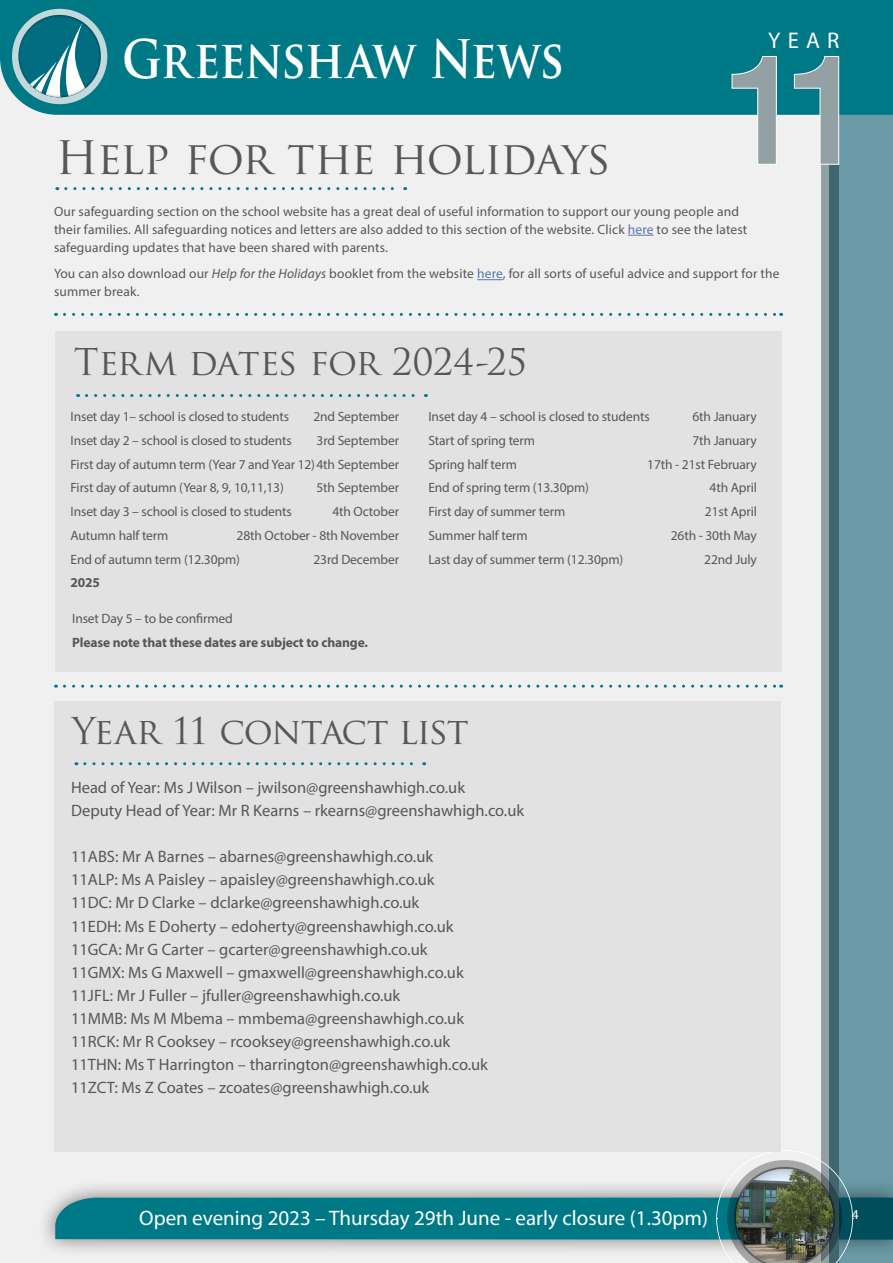
<style>
.page{position:relative;width:893px;height:1263px;background:#f0f0f1}
.page>*{position:absolute;margin:0;border:0;box-sizing:border-box;transform-origin:0 0}
.t1{font:700 51.75px "Trajan Pro";letter-spacing:-.015em;color:#fff;scale:.87 1}
.t2{font:45px "Trajan Pro";letter-spacing:-.035em;color:#575756}
.t3{font:36px "Trajan Pro";letter-spacing:-.025em;color:#575756}
.t4{font:22.8px "Myriad Pro";color:#fff}
.t5{font:21px "Myriad Pro";color:#fff}
.t6{font:16.5px/23.1px "Myriad Pro";color:#575756}
.t7{font:13.5px/23.7px "Myriad Pro";letter-spacing:-.01em;color:#575756;text-align:justify}
.t8{font:13.5px/18px "Myriad Pro";letter-spacing:.01em;color:#575756}
.t9{font:700 13.5px "Myriad Pro";letter-spacing:-.01em;color:#575756}
.t10{font:13.5px "Myriad Pro";color:#fff}
.s1{color:#5576af}
.s2{font-style:italic}
</style>
<div class="page">
<div style="left:37px;top:1178px;width:856px;height:80px;background:#000;opacity:.5"></div>
<div style="left:822px;top:6px;width:17px;height:1257px;background:#93a1a4"></div>
<svg style="left:829px;top:115px;width:64px;height:1035px;background:#5f8d98"></svg>
<div style="left:0;top:0;width:893px;height:115px;background:#007987"></div>
<div style="left:12px;top:9px;width:95px;height:95px;background:#c1d9dd;border-radius:50%"></div>
<div style="left:6px;top:3px;width:108px;height:95px;background:#000;opacity:.75"></div>
<svg style="left:731px;top:56px;width:108px;height:109px"></svg>
<svg style="left:55px;top:1150px;width:838px;height:113px"></svg>
<div style="left:722px;top:1158px;width:123px;height:105px;background:#000;opacity:.4"></div>
<div style="left:54px;top:702px;width:726px;height:450px;background:#e1e1e1"></div>
<svg style="left:85px;top:762px;width:340px;height:3px"></svg>
<div style="left:56px;top:331px;width:726px;height:341px;background:#e1e1e1"></div>
<svg style="left:87px;top:394px;width:339px;height:3px"></svg>
<svg style="left:64px;top:313px;width:718px;height:3px"></svg>
<svg style="left:64px;top:685px;width:718px;height:3px"></svg>
<svg style="left:66px;top:187px;width:340px;height:3px"></svg>
<svg style="left:628px;top:235px;width:26px;height:1px"></svg>
<svg style="left:477px;top:279px;width:26px;height:1px"></svg>
<h1 class="t1" style="left:122px;top:27px;width:509px">Greenshaw News</h1>
<h3 class="t4" style="left:768px;top:26px;width:73px">YEAR</h3>
<h2 class="t2" style="left:55px;top:129px;width:557px">Help for the holidays</h2>
<p class="t8" style="left:54px;top:202px;width:695px">Our safeguarding section on the school website has a great deal of useful information to support our young people and their families. All safeguarding notices and letters are also added to this section of the website. Click <span class="s1">here</span> to see the latest safeguarding updates that have been shared with parents.</p>
<p class="t8" style="left:54px;top:265px;width:727px">You can also download our <span class="s2">Help for the Holidays</span> booklet from the website <span class="s1">here</span>, for all sorts of useful advice and support for the summer break.</p>
<h3 class="t3" style="left:74px;top:339px;width:455px">Term dates for 2024-25</h3>
<p class="t7" style="left:71px;top:404px;width:220px">Inset day 1– school is closed to students</p>
<p class="t7" style="left:313px;top:404px;width:87px">2nd September</p>
<p class="t7" style="left:71px;top:428px;width:223px">Inset day 2 – school is closed to students</p>
<p class="t7" style="left:71px;top:428px;width:330px;text-indent:246px">3rd September First day of autumn term (Year 7 and Year 12)4th September First day of autumn (Year 8, 9, 10,11,13)</p>
<p class="t7" style="left:316px;top:476px;width:84px">5th September</p>
<p class="t7" style="left:71px;top:499px;width:223px">Inset day 3 – school is closed to students</p>
<p class="t7" style="left:332px;top:499px;width:68px">4th October</p>
<p class="t7" style="left:71px;top:523px;width:99px">Autumn half term</p>
<p class="t7" style="left:71px;top:523px;width:330px;text-indent:166px">28th October - 8th November<br>End of autumn term (12.30pm)</p>
<p class="t7" style="left:313px;top:547px;width:87px">23rd December</p>
<p class="t9" style="left:71px;top:574px;width:31px">2025</p>
<p class="t7" style="left:72px;top:607px;width:162px">Inset Day 5 – to be confirmed</p>
<p class="t9" style="left:72px;top:634px;width:297px">Please note that these dates are subject to change.</p>
<p class="t7" style="left:428px;top:404px;width:223px">Inset day 4 – school is closed to students</p>
<p class="t7" style="left:692px;top:404px;width:66px">6th January</p>
<p class="t7" style="left:428px;top:428px;width:108px">Start of spring term</p>
<p class="t7" style="left:692px;top:428px;width:66px">7th January</p>
<p class="t7" style="left:428px;top:452px;width:90px">Spring half term</p>
<p class="t7" style="left:647px;top:452px;width:111px">17th - 21st February</p>
<p class="t7" style="left:428px;top:476px;width:162px">End of spring term (13.30pm)</p>
<p class="t7" style="left:709px;top:476px;width:49px">4th April</p>
<p class="t7" style="left:428px;top:499px;width:139px">First day of summer term</p>
<p class="t7" style="left:705px;top:499px;width:54px">21st April</p>
<p class="t7" style="left:428px;top:523px;width:101px">Summer half term</p>
<p class="t7" style="left:671px;top:523px;width:88px">26th - 30th May</p>
<p class="t7" style="left:428px;top:547px;width:196px">Last day of summer term (12.30pm)</p>
<p class="t7" style="left:704px;top:547px;width:54px">22nd July</p>
<h3 class="t3" style="left:72px;top:708px;width:398px">Year 11 contact list</h3>
<p class="t6" style="left:71px;top:775px;width:455px">Head of Year: Ms J Wilson – jwilson@greenshawhigh.co.uk<br>Deputy Head of Year: Mr R Kearns – rkearns@greenshawhigh.co.uk</p>
<p class="t6" style="left:71px;top:845px;width:418px">11ABS: Mr A Barnes – abarnes@greenshawhigh.co.uk<br>11ALP: Ms A Paisley – apaisley@greenshawhigh.co.uk<br>11DC: Mr D Clarke – dclarke@greenshawhigh.co.uk<br>11EDH: Ms E Doherty – edoherty@greenshawhigh.co.uk 11GCA: Mr G Carter – gcarter@greenshawhigh.co.uk<br>11GMX: Ms G Maxwell – gmaxwell@greenshawhigh.co.uk 11JFL: Mr J Fuller – jfuller@greenshawhigh.co.uk<br>11MMB: Ms M Mbema – mmbema@greenshawhigh.co.uk 11RCK: Mr R Cooksey – rcooksey@greenshawhigh.co.uk 11THN: Ms T Harrington – tharrington@greenshawhigh.co.uk 11ZCT: Ms Z Coates – zcoates@greenshawhigh.co.uk</p>
<p class="t5" style="left:139px;top:1205px;width:570px">Open evening 2023 – Thursday 29th June - early closure (1.30pm)</p>
<p class="t10" style="left:852px;top:1206px;width:8px">4</p>
</div>
